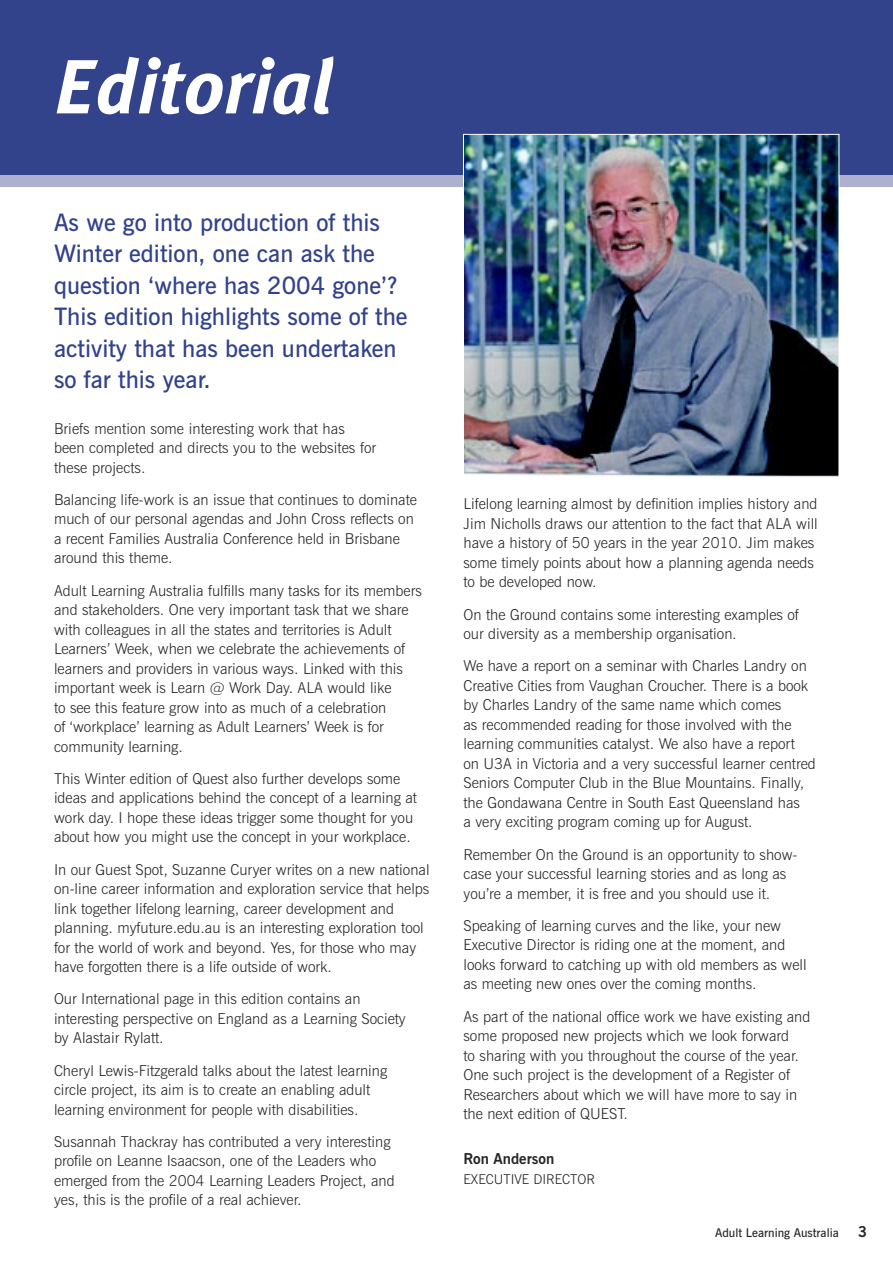
<style>
.page{position:relative;width:893px;height:1263px;background:#fff}
.page>*{position:absolute;margin:0;border:0;box-sizing:border-box;transform-origin:0 0}
.t1{font:italic 700 76.5px "Meta Plus";color:#fff}
.intro_par{font:600 24px/31.5px "News Gothic BT";color:#32428b}
.body_10_13{font:300 15px/19.5px "News Gothic BT";color:#272525}
.author{font:700 15px "News Gothic BT";color:#272525}
.author_position{font:300 13.5px "News Gothic BT";color:#272525}
.t2{font:600 12px "News Gothic BT";color:#272525}
</style>
<div class="page">
<div style="left:0;top:174px;width:893px;height:13px;background:#afafcf"></div>
<div style="left:0;top:0;width:893px;height:174px;background:#32428b"></div>
<img style="left:465px;top:136px;width:372px;height:339px">
<div style="left:463px;top:134px;width:376px;height:343px;border:1px solid #fff"></div>
<p class="t1" style="left:54px;top:43px;width:282px">Editorial</p>
<p class="intro_par" style="left:54px;top:206px;width:355px">As we go into production of this<br>Winter edition, one can ask the question ‘where has 2004 gone’?<br>This edition highlights some of the activity that has been undertaken so far this year.</p>
<p class="body_10_13" style="left:54px;top:418px;width:324px">Briefs mention some interesting work that has been completed and directs you to the websites for these projects.</p>
<p class="body_10_13" style="left:54px;top:490px;width:364px">Balancing life-work is an issue that continues to dominate much of our personal agendas and John Cross reflects on a recent Families Australia Conference held in Brisbane around this theme.</p>
<p class="body_10_13" style="left:54px;top:580px;width:369px">Adult Learning Australia fulfills many tasks for its members and stakeholders. One very important task that we share with colleagues in all the states and territories is Adult Learners’ Week, when we celebrate the achievements of learners and providers in various ways. Linked with this important week is Learn @ Work Day. ALA would like<br>to see this feature grow into as much of a celebration<br>of ‘workplace’ learning as Adult Learners’ Week is for community learning.</p>
<p class="body_10_13" style="left:54px;top:769px;width:364px">This Winter edition of Quest also further develops some ideas and applications behind the concept of a learning at work day. I hope these ideas trigger some thought for you about how you might use the concept in your workplace.</p>
<p class="body_10_13" style="left:54px;top:859px;width:377px">In our Guest Spot, Suzanne Curyer writes on a new national on-line career information and exploration service that helps link together lifelong learning, career development and planning. myfuture.edu.au is an interesting exploration tool for the world of work and beyond. Yes, for those who may have forgotten there is a life outside of work.</p>
<p class="body_10_13" style="left:54px;top:989px;width:353px">Our International page in this edition contains an interesting perspective on England as a Learning Society by Alastair Rylatt.</p>
<p class="body_10_13" style="left:54px;top:1060px;width:335px">Cheryl Lewis-Fitzgerald talks about the latest learning circle project, its aim is to create an enabling adult learning environment for people with disabilities.</p>
<p class="body_10_13" style="left:54px;top:1132px;width:342px">Susannah Thackray has contributed a very interesting profile on Leanne Isaacson, one of the Leaders who emerged from the 2004 Learning Leaders Project, and yes, this is the profile of a real achiever.</p>
<p class="body_10_13" style="left:463px;top:494px;width:356px">Lifelong learning almost by definition implies history and Jim Nicholls draws our attention to the fact that ALA will have a history of 50 years in the year 2010. Jim makes some timely points about how a planning agenda needs to be developed now.</p>
<p class="body_10_13" style="left:463px;top:604px;width:337px">On the Ground contains some interesting examples of our diversity as a membership organisation.</p>
<p class="body_10_13" style="left:463px;top:656px;width:354px">We have a report on a seminar with Charles Landry on Creative Cities from Vaughan Croucher. There is a book by Charles Landry of the same name which comes<br>as recommended reading for those involved with the learning communities catalyst. We also have a report<br>on U3A in Victoria and a very successful learner centred Seniors Computer Club in the Blue Mountains. Finally, the Gondawana Centre in South East Queensland has<br>a very exciting program coming up for August.</p>
<p class="body_10_13" style="left:463px;top:844px;width:336px">Remember On the Ground is an opportunity to show&shy;case your successful learning stories and as long as you’re a member, it is free and you should use it.</p>
<p class="body_10_13" style="left:463px;top:916px;width:345px">Speaking of learning curves and the like, your new Executive Director is riding one at the moment, and looks forward to catching up with old members as well as meeting new ones over the coming months.</p>
<p class="body_10_13" style="left:463px;top:1006px;width:348px">As part of the national office work we have existing and some proposed new projects which we look forward<br>to sharing with you throughout the course of the year.<br>One such project is the development of a Register of Researchers about which we will have more to say in the next edition of QUEST.</p>
<p class="author" style="left:463px;top:1150px;width:92px">Ron Anderson</p>
<p class="author_position" style="left:463px;top:1171px;width:133px">EXECUTIVE DIRECTOR</p>
<p class="t2" style="left:715px;top:1225px;width:125px">Adult Learning Australia</p>
<p class="author" style="left:858px;top:1222px;width:11px">3</p>
</div>
